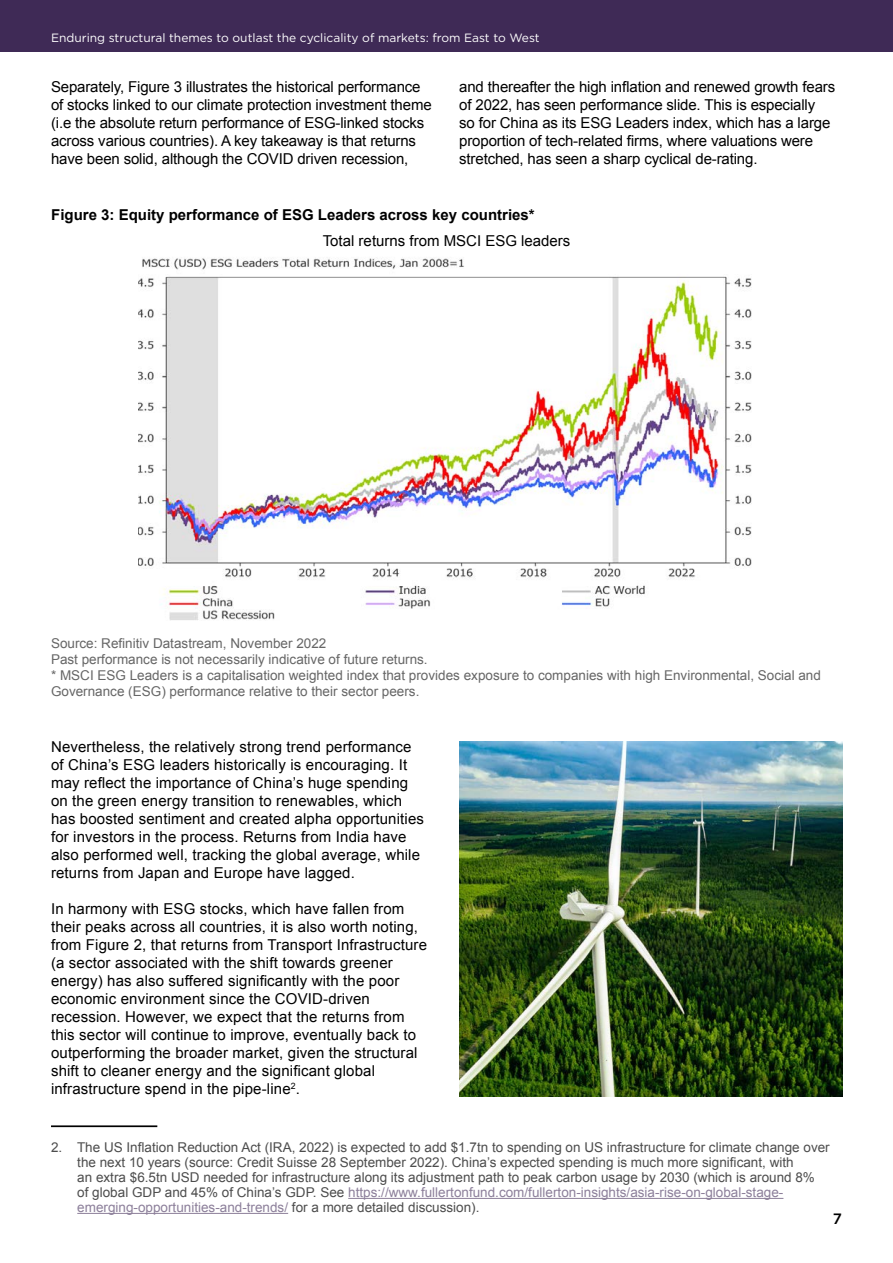
<style>
.page{position:relative;width:893px;height:1263px;background:#fff}
.page>*{position:absolute;margin:0;border:0;box-sizing:border-box;transform-origin:0 0}
.t1{font:15px/18px "Arial";letter-spacing:.01em;color:#000}
.t2{font:15px/18px "Arial";letter-spacing:-.01em;color:#000}
.t3{font:700 15px "Arial";color:#000}
.t4{font:500 15px "Gotham";color:#000}
.t5{font:13.5px/15px "Arial";color:#4d4d4d}
.t6{font:13.5px/16.2px "Arial";color:#666}
.t7{font:12px "Gotham";color:#fff}
.s1{color:#8c7f9a}
</style>
<div class="page">
<div style="left:0;top:0;width:893px;height:51px;background:#3f2a56"></div>
<img style="left:138px;top:258px;width:614px;height:363px">
<hr style="left:348px;top:1198px;width:435px;height:1px;background:#8c7f9a">
<hr style="left:77px;top:1213px;width:211px;height:1px;background:#8c7f9a">
<hr style="left:51px;top:1125px;width:106px;height:2px;background:#000">
<img style="left:459px;top:741px;width:383px;height:355px">
<p class="t7" style="left:51px;top:30px;width:490px">Enduring structural themes to outlast the cyclicality of markets: from East to West</p>
<p class="t2" style="left:51px;top:78px;width:382px">Separately, Figure 3 illustrates the historical performance of stocks linked to our climate protection investment theme (i.e the absolute return performance of ESG-linked stocks across various countries). A key takeaway is that returns have been solid, although the COVID driven recession,</p>
<p class="t2" style="left:459px;top:78px;width:377px">and thereafter the high inflation and renewed growth fears of 2022, has seen performance slide. This is especially<br>so for China as its ESG Leaders index, which has a large proportion of tech-related firms, where valuations were stretched, has seen a sharp cyclical de-rating.</p>
<p class="t3" style="left:51px;top:205px;width:485px">Figure 3: Equity performance of ESG Leaders across key countries*</p>
<p class="t1" style="left:323px;top:232px;width:249px">Total returns from MSCI ESG leaders</p>
<p class="t6" style="left:51px;top:635px;width:378px">Source: Refinitiv Datastream, November 2022<br>Past performance is not necessarily indicative of future returns.</p>
<p class="t6" style="left:51px;top:667px;width:771px">* MSCI ESG Leaders is a capitalisation weighted index that provides exposure to companies with high Environmental, Social and<br>Governance (ESG) performance relative to their sector peers.</p>
<p class="t1" style="left:51px;top:738px;width:375px">Nevertheless, the relatively strong trend performance of China’s ESG leaders historically is encouraging. It may reflect the importance of China’s huge spending on the green energy transition to renewables, which has boosted sentiment and created alpha opportunities for investors in the process. Returns from India have also performed well, tracking the global average, while returns from Japan and Europe have lagged.</p>
<p class="t1" style="left:51px;top:900px;width:378px">In harmony with ESG stocks, which have fallen from their peaks across all countries, it is also worth noting, from Figure 2, that returns from Transport Infrastructure (a sector associated with the shift towards greener energy) has also suffered significantly with the poor economic environment since the COVID-driven recession. However, we expect that the returns from this sector will continue to improve, eventually back to outperforming the broader market, given the structural shift to cleaner energy and the significant global infrastructure spend in the pipe-line<sup>2</sup>.</p>
<p class="t5" style="left:77px;top:1140px;width:754px;text-indent:-26px">2. The US Inflation Reduction Act (IRA, 2022) is expected to add $1.7tn to spending on US infrastructure for climate change over the next 10 years (source: Credit Suisse 28 September 2022). China’s expected spending is much more significant, with<br>an extra $6.5tn USD needed for infrastructure along its adjustment path to peak carbon usage by 2030 (which is around 8%<br>of global GDP and 45% of China’s GDP. See <span class="s1">https://www.fullertonfund.com/fullerton-insights/asia-rise-on-global-stage&shy;emerging-opportunities-and-trends/</span> for a more detailed discussion).</p>
<p class="t4" style="left:833px;top:1209px;width:11px">7</p>
</div>
